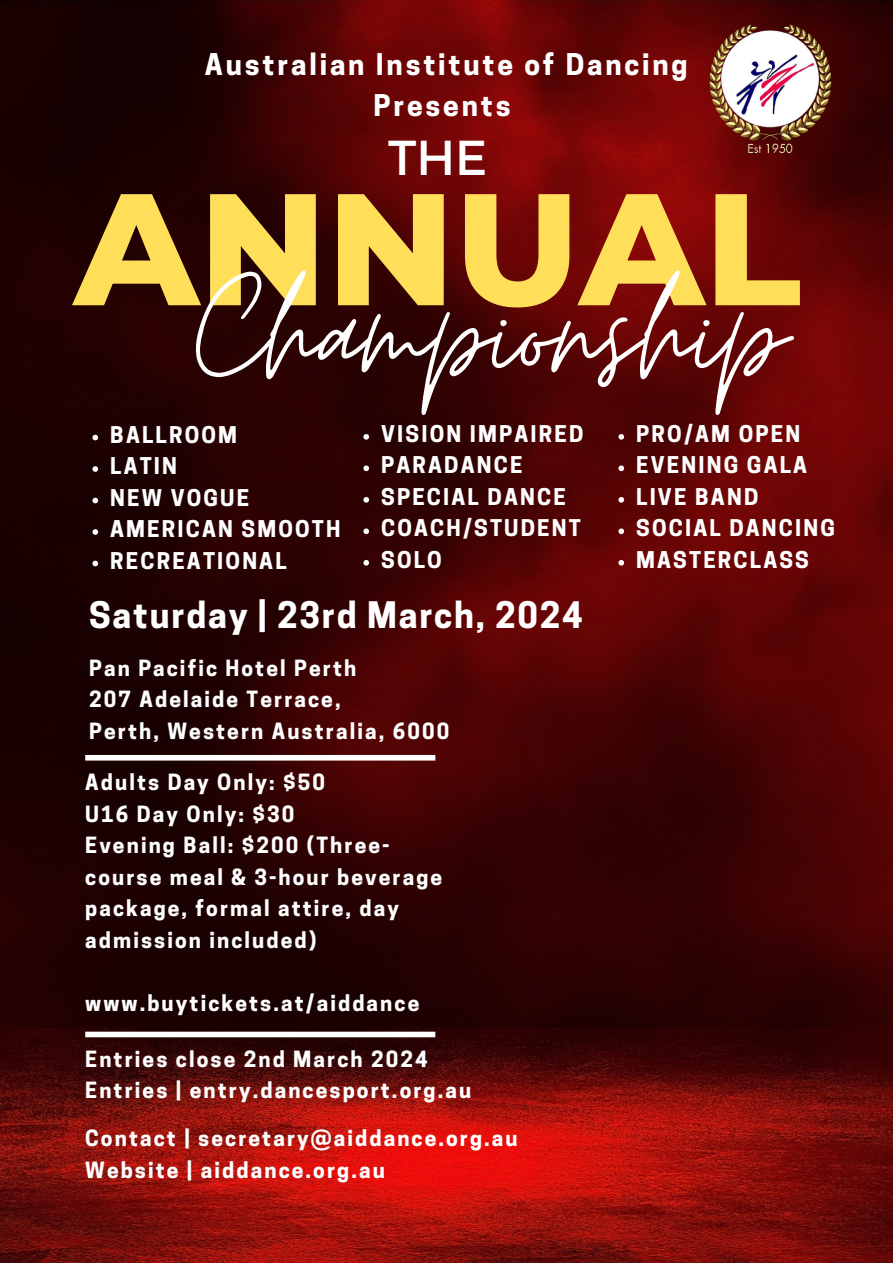
<style>
.page{position:relative;width:893px;height:1264px;background:#fff}
.page>*{position:absolute;margin:0;border:0;box-sizing:border-box;transform-origin:0 0}
.t1{font:164.1px "Moon Time";color:#fff}
.t2{font:800 158.7px "Montserrat";color:#ffde59}
.t3{font:49.05px "Montserrat";color:#fff}
.t4{font:700 34.35px "Cooper Hewitt";letter-spacing:.05em;color:#fff}
.t5{font:700 28.05px "Cooper Hewitt";letter-spacing:.1em;color:#fff}
.t6{font:700 21.6px "Cooper Hewitt";letter-spacing:.1em;color:#fff}
.t7{font:700 21px/31.5px "Cooper Hewitt";letter-spacing:.1em;color:#fff}
</style>
<div class="page">
<img style="left:0;top:0;width:892px;height:1262px">
<div style="left:85px;top:755px;width:350px;height:5px;background:#fff"></div>
<div style="left:85px;top:1031px;width:350px;height:6px;background:#fff"></div>
<img style="left:707px;top:23px;width:126px;height:132px">
<svg style="left:92px;top:435px;width:6px;height:5px"></svg>
<svg style="left:92px;top:466px;width:6px;height:6px"></svg>
<svg style="left:92px;top:497px;width:6px;height:6px"></svg>
<svg style="left:92px;top:529px;width:6px;height:6px"></svg>
<svg style="left:92px;top:560px;width:6px;height:6px"></svg>
<svg style="left:363px;top:434px;width:6px;height:5px"></svg>
<svg style="left:363px;top:465px;width:6px;height:6px"></svg>
<svg style="left:363px;top:497px;width:6px;height:5px"></svg>
<svg style="left:363px;top:528px;width:6px;height:6px"></svg>
<svg style="left:363px;top:560px;width:6px;height:5px"></svg>
<svg style="left:618px;top:434px;width:6px;height:5px"></svg>
<svg style="left:618px;top:465px;width:6px;height:6px"></svg>
<svg style="left:618px;top:497px;width:6px;height:5px"></svg>
<svg style="left:618px;top:528px;width:6px;height:6px"></svg>
<svg style="left:618px;top:560px;width:6px;height:5px"></svg>
<p class="t5" style="left:205px;top:54px;width:484px">Australian Institute of Dancing</p>
<p class="t5" style="left:373px;top:95px;width:138px">Presents</p>
<p class="t3" style="left:388px;top:125px;width:101px">THE</p>
<p class="t2" style="left:74px;top:151px;width:728px">ANNUAL</p>
<p class="t1" style="left:196px;top:234px;width:591px">Championship</p>
<p class="t6" style="left:636px;top:425px;width:165px">PRO/AM OPEN</p>
<p class="t6" style="left:636px;top:457px;width:172px">EVENING GALA</p>
<p class="t6" style="left:636px;top:488px;width:124px">LIVE BAND</p>
<p class="t6" style="left:636px;top:520px;width:200px">SOCIAL DANCING</p>
<p class="t6" style="left:636px;top:551px;width:174px">MASTERCLASS</p>
<p class="t6" style="left:381px;top:425px;width:204px">VISION IMPAIRED</p>
<p class="t6" style="left:381px;top:457px;width:143px">PARADANCE</p>
<p class="t6" style="left:381px;top:488px;width:186px">SPECIAL DANCE</p>
<p class="t6" style="left:381px;top:520px;width:201px">COACH/STUDENT</p>
<p class="t6" style="left:381px;top:551px;width:62px">SOLO</p>
<p class="t6" style="left:110px;top:426px;width:128px">BALLROOM</p>
<p class="t6" style="left:110px;top:458px;width:68px">LATIN</p>
<p class="t6" style="left:110px;top:489px;width:140px">NEW VOGUE</p>
<p class="t6" style="left:110px;top:521px;width:232px">AMERICAN SMOOTH</p>
<p class="t6" style="left:110px;top:552px;width:178px">RECREATIONAL</p>
<p class="t4" style="left:89px;top:602px;width:495px">Saturday | 23rd March, 2024</p>
<p class="t7" style="left:89px;top:654px;width:268px">Pan Pacific Hotel Perth</p>
<p class="t7" style="left:89px;top:686px;width:253px">207 Adelaide Terrace,</p>
<p class="t7" style="left:89px;top:717px;width:361px">Perth, Western Australia, 6000</p>
<p class="t7" style="left:85px;top:769px;width:241px">Adults Day Only: $50</p>
<p class="t7" style="left:85px;top:800px;width:210px">U16 Day Only: $30</p>
<p class="t7" style="left:85px;top:832px;width:358px">Evening Ball: $200 (Three&shy;course meal &amp; 3-hour beverage package, formal attire, day admission included)</p>
<p class="t7" style="left:85px;top:989px;width:335px">www.buytickets.at/aiddance</p>
<p class="t7" style="left:85px;top:1045px;width:344px">Entries close 2nd March 2024</p>
<p class="t7" style="left:85px;top:1077px;width:387px">Entries | entry.dancesport.org.au</p>
<p class="t7" style="left:85px;top:1125px;width:434px">Contact | secretary@aiddance.org.au</p>
<p class="t7" style="left:85px;top:1156px;width:301px">Website | aiddance.org.au</p>
</div>
